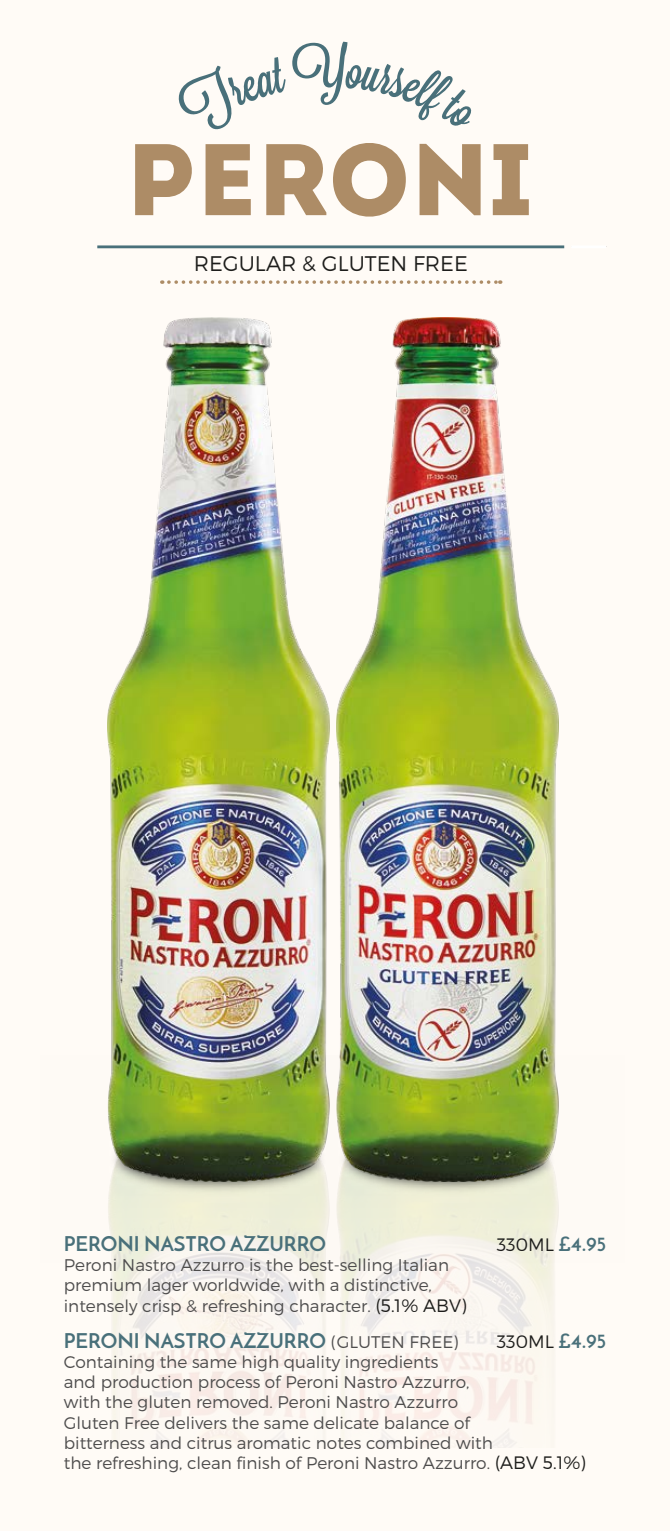
<style>
.page{position:relative;width:670px;height:1531px;background:#fffbf6}
.page>*{position:absolute;margin:0;border:0;box-sizing:border-box;transform-origin:0 0}
.t1{font:101.48px "Intro";color:#ad8c66}
.t2{font:300 21.15px "Montserrat";color:#1d1d1b}
.t3{font:700 20.25px "Josefin Sans";color:#49707a}
.t4{font:300 18px "Montserrat";color:#1d1d1b}
.t5{font:300 16.88px/20.2px "Montserrat";color:#4e4d4d}
.s1{font-family:"Josefin Sans";font-weight:700;font-size:20.25px;color:#49707a}
.s2{font-size:18px;color:#1d1d1b}
.s3{font-family:"Montserrat";font-weight:300;font-size:16.88px;color:#4e4d4d}
</style>
<div class="page">
<hr style="left:571px;top:245px;width:35px;height:3px;background:#fff">
<hr style="left:97px;top:245px;width:467px;height:3px;background:#49707a">
<svg style="left:169px;top:280px;width:332px;height:4px"></svg>
<img style="left:108px;top:1181px;width:221px;height:267px">
<img style="left:336px;top:1181px;width:222px;height:267px">
<img style="left:107px;top:318px;width:222px;height:863px">
<img style="left:336px;top:318px;width:222px;height:863px">
<h1 class="t1" style="left:126px;top:119px;width:407px">PERONI</h1>
<p class="t2" style="left:194px;top:251px;width:275px">REGULAR &amp; GLUTEN FREE</p>
<p class="t3" style="left:64px;top:1231px;width:264px">PERONI NASTRO AZZURRO</p>
<p class="t4" style="left:497px;top:1233px;width:111px">330ML <span class="s1">£4.95</span></p>
<p class="t5" style="left:64px;top:1254px;width:404px">Peroni Nastro Azzurro is the best-selling Italian premium lager worldwide, with a distinctive, intensely crisp &amp; refreshing character. <span class="s2">(5.1% ABV)</span></p>
<p class="t3" style="left:64px;top:1328px;width:396px">PERONI NASTRO AZZURRO <span class="s3">(GLUTEN FREE)</span></p>
<p class="t4" style="left:497px;top:1330px;width:111px">330ML <span class="s1">£4.95</span></p>
<p class="t5" style="left:64px;top:1351px;width:524px">Containing the same high quality ingredients<br>and production process of Peroni Nastro Azzurro,<br>with the gluten removed. Peroni Nastro Azzurro<br>Gluten Free delivers the same delicate balance of<br>bitterness and citrus aromatic notes combined with<br>the refreshing, clean finish of Peroni Nastro Azzurro. <span class="s2">(ABV 5.1%)</span></p>
</div>
